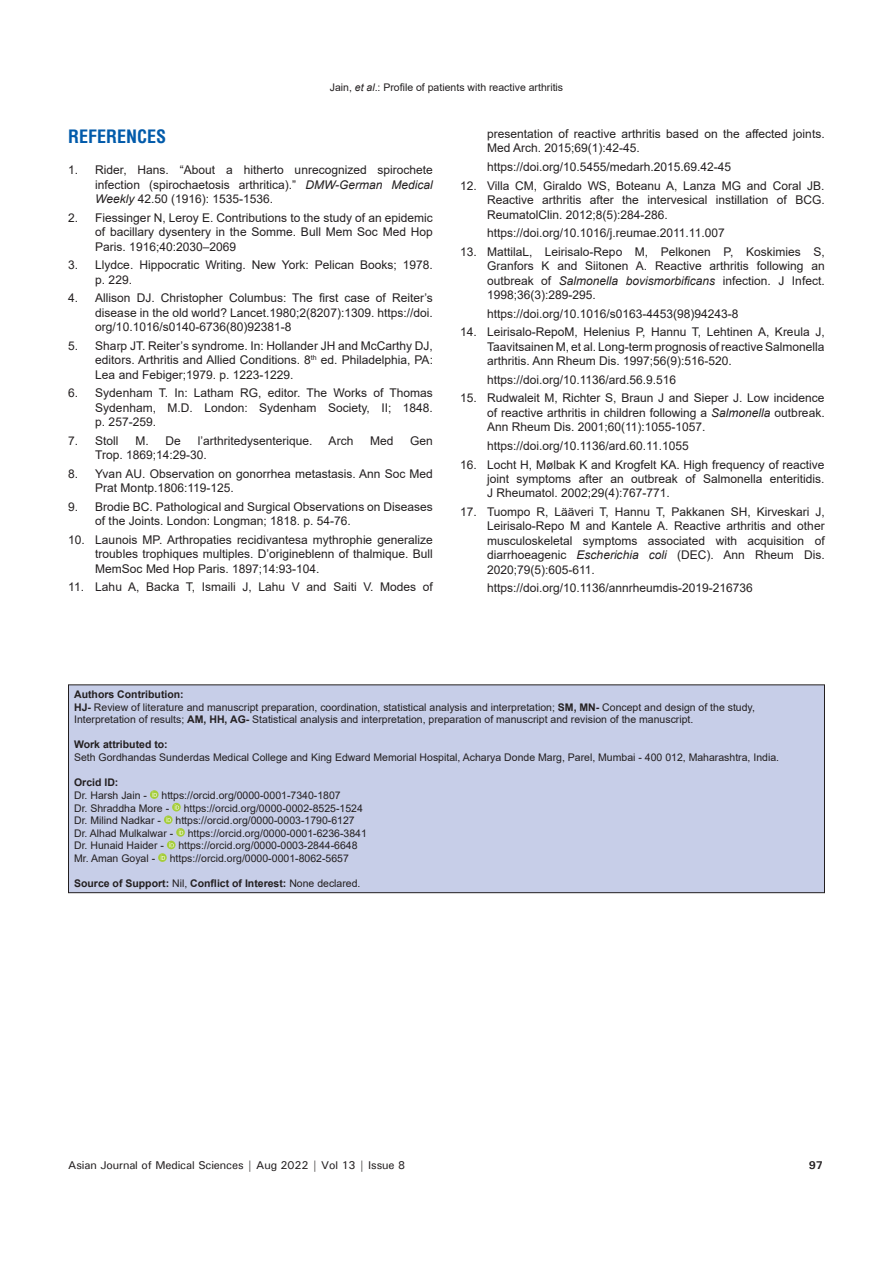
<style>
.page{position:relative;width:893px;height:1263px;background:#fff}
.page>*{position:absolute;margin:0;border:0;box-sizing:border-box;transform-origin:0 0}
.t1{font:700 condensed 18px "Helvetica";color:#015aaa}
.REF{font:12px/14.4px "Arial";color:#231f20;text-align:justify}
.t2{font:500 11.25px "Univers";letter-spacing:-.01em;color:#231f20}
.t3{font:700 11.25px "Univers";color:#231f20}
.SRC{font:10.5px/12.6px "Arial";color:#231f20}
.SRC-2{font:700 10.5px "Arial";color:#231f20}
.s1{font-style:italic}
.s2{font-weight:700}
.s3{font-weight:400}
</style>
<div class="page">
<div style="left:68px;top:685px;width:756px;height:208px;background:#c7cee8"></div>
<svg style="left:150px;top:790px;width:9px;height:9px"></svg>
<svg style="left:153px;top:792px;width:4px;height:5px"></svg>
<svg style="left:172px;top:803px;width:9px;height:8px"></svg>
<svg style="left:175px;top:804px;width:4px;height:5px"></svg>
<svg style="left:164px;top:815px;width:9px;height:9px"></svg>
<svg style="left:167px;top:817px;width:4px;height:5px"></svg>
<svg style="left:176px;top:828px;width:9px;height:9px"></svg>
<svg style="left:179px;top:829px;width:4px;height:6px"></svg>
<svg style="left:167px;top:841px;width:9px;height:8px"></svg>
<svg style="left:170px;top:842px;width:4px;height:5px"></svg>
<svg style="left:158px;top:853px;width:9px;height:9px"></svg>
<svg style="left:161px;top:855px;width:4px;height:5px"></svg>
<div style="left:68px;top:685px;width:757px;height:208px;border:1px solid #231f20"></div>
<p class="SRC" style="left:330px;top:81px;width:235px">Jain, <span class="s1">et al</span>.: Profile of patients with reactive arthritis</p>
<h1 class="t1" style="left:68px;top:124px;width:100px">REFERENCES</h1>
<p class="REF" style="left:95px;top:163px;width:339px;text-indent:-27px">1. Rider, Hans. “About a hitherto unrecognized spirochete infection (spirochaetosis arthritica).” <span class="s1">DMW-German Medical Weekly</span> 42.50 (1916): 1535-1536.</p>
<p class="REF" style="left:95px;top:210px;width:339px;text-indent:-27px">2. Fiessinger N, Leroy E. Contributions to the study of an epidemic of bacillary dysentery in the Somme. Bull Mem Soc Med Hop Paris. 1916;40:2030–2069</p>
<p class="REF" style="left:95px;top:258px;width:339px;text-indent:-27px">3. Llydce. Hippocratic Writing. New York: Pelican Books; 1978. p. 229.</p>
<p class="REF" style="left:95px;top:291px;width:339px;text-indent:-27px">4. Allison DJ. Christopher Columbus: The first case of Reiter’s disease in the old world? Lancet.1980;2(8207):1309. https://doi. org/10.1016/s0140-6736(80)92381-8</p>
<p class="REF" style="left:95px;top:338px;width:339px;text-indent:-27px">5. Sharp JT. Reiter’s syndrome. In: Hollander JH and McCarthy DJ, editors. Arthritis and Allied Conditions. 8<sup>th</sup> ed. Philadelphia, PA:<br>Lea and Febiger;1979. p. 1223-1229.</p>
<p class="REF" style="left:95px;top:386px;width:339px;text-indent:-27px">6. Sydenham T. In: Latham RG, editor. The Works of Thomas Sydenham, M.D. London: Sydenham Society, II; 1848. p. 257-259.</p>
<p class="REF" style="left:68px;top:433px;width:52px">7. Stoll</p>
<p class="REF" style="left:135px;top:433px;width:47px">M. De</p>
<p class="REF" style="left:198px;top:433px;width:116px">l’arthritedysenterique.</p>
<p class="REF" style="left:329px;top:433px;width:26px">Arch</p>
<p class="REF" style="left:370px;top:433px;width:25px">Med</p>
<p class="REF" style="left:410px;top:433px;width:24px">Gen</p>
<p class="REF" style="left:95px;top:448px;width:113px">Trop. 1869;14:29-30.</p>
<p class="REF" style="left:95px;top:466px;width:339px;text-indent:-27px">8. Yvan AU. Observation on gonorrhea metastasis. Ann Soc Med<br>Prat Montp.1806:119-125.</p>
<p class="REF" style="left:95px;top:499px;width:339px;text-indent:-27px">9. Brodie BC. Pathological and Surgical Observations on Diseases of the Joints. London: Longman; 1818. p. 54-76.</p>
<p class="REF" style="left:95px;top:532px;width:339px;text-indent:-27px">10. Launois MP. Arthropaties recidivantesa mythrophie generalize troubles trophiques multiples. D’origineblenn of thalmique. Bull MemSoc Med Hop Paris. 1897;14:93-104.</p>
<p class="REF" style="left:68px;top:580px;width:366px">11. Lahu A, Backa T, Ismaili J, Lahu V and Saiti V. Modes of</p>
<p class="REF" style="left:487px;top:127px;width:339px">presentation of reactive arthritis based on the affected joints.<br>Med Arch. 2015;69(1):42-45.</p>
<p class="REF" style="left:487px;top:160px;width:246px">https://doi.org/10.5455/medarh.2015.69.42-45</p>
<p class="REF" style="left:487px;top:178px;width:339px;text-indent:-27px">12. Villa CM, Giraldo WS, Boteanu A, Lanza MG and Coral JB.<br>Reactive arthritis after the intervesical instillation of BCG.<br>ReumatolClin. 2012;8(5):284-286.</p>
<p class="REF" style="left:487px;top:226px;width:239px">https://doi.org/10.1016/j.reumae.2011.11.007</p>
<p class="REF" style="left:487px;top:244px;width:339px;text-indent:-27px">13. MattilaL, Leirisalo-Repo M, Pelkonen P, Koskimies S, Granfors K and Siitonen A. Reactive arthritis following an outbreak of <span class="s1">Salmonella bovismorbificans</span> infection. J Infect.<br>1998;36(3):289-295.</p>
<p class="REF" style="left:487px;top:306px;width:253px">https://doi.org/10.1016/s0163-4453(98)94243-8</p>
<p class="REF" style="left:487px;top:325px;width:339px;text-indent:-27px">14. Leirisalo-RepoM, Helenius P, Hannu T, Lehtinen A, Kreula J, Taavitsainen M, et al. Long-term prognosis of reactive Salmonella arthritis. Ann Rheum Dis. 1997;56(9):516-520.</p>
<p class="REF" style="left:487px;top:372px;width:191px">https://doi.org/10.1136/ard.56.9.516</p>
<p class="REF" style="left:487px;top:391px;width:339px;text-indent:-27px">15. Rudwaleit M, Richter S, Braun J and Sieper J. Low incidence of reactive arthritis in children following a <span class="s1">Salmonella</span> outbreak.<br>Ann Rheum Dis. 2001;60(11):1055-1057.</p>
<p class="REF" style="left:487px;top:438px;width:203px">https://doi.org/10.1136/ard.60.11.1055</p>
<p class="REF" style="left:487px;top:457px;width:339px;text-indent:-27px">16. Locht H, Mølbak K and Krogfelt KA. High frequency of reactive joint symptoms after an outbreak of Salmonella enteritidis.<br>J Rheumatol. 2002;29(4):767-771.</p>
<p class="REF" style="left:487px;top:504px;width:339px;text-indent:-27px">17. Tuompo R, Lääveri T, Hannu T, Pakkanen SH, Kirveskari J, Leirisalo-Repo M and Kantele A. Reactive arthritis and other musculoskeletal symptoms associated with acquisition of diarrhoeagenic <span class="s1">Escherichia coli</span> (DEC). Ann Rheum Dis.<br>2020;79(5):605-611.</p>
<p class="REF" style="left:487px;top:581px;width:267px">https://doi.org/10.1136/annrheumdis-2019-216736</p>
<p class="SRC-2" style="left:74px;top:687px;width:111px">Authors Contribution:</p>
<p class="SRC" style="left:74px;top:701px;width:682px"><span class="s2">HJ-</span> Review of literature and manuscript preparation, coordination, statistical analysis and interpretation; <span class="s2">SM, MN-</span> Concept and design of the study,<br>Interpretation of results; <span class="s2">AM, HH, AG-</span> Statistical analysis and interpretation, preparation of manuscript and revision of the manuscript.</p>
<p class="SRC-2" style="left:74px;top:737px;width:95px">Work attributed to:</p>
<p class="SRC" style="left:74px;top:751px;width:707px">Seth Gordhandas Sunderdas Medical College and King Edward Memorial Hospital, Acharya Donde Marg, Parel, Mumbai - 400 012, Maharashtra, India.</p>
<p class="SRC-2" style="left:74px;top:775px;width:46px">Orcid ID:</p>
<p class="SRC" style="left:74px;top:789px;width:74px">Dr. Harsh Jain -</p>
<p class="SRC" style="left:161px;top:789px;width:181px">https://orcid.org/0000-0001-7340-1807</p>
<p class="SRC" style="left:74px;top:801px;width:97px">Dr. Shraddha More -</p>
<p class="SRC" style="left:184px;top:801px;width:181px">https://orcid.org/0000-0002-8525-1524</p>
<p class="SRC" style="left:74px;top:814px;width:88px">Dr. Milind Nadkar -</p>
<p class="SRC" style="left:175px;top:814px;width:181px">https://orcid.org/0000-0003-1790-6127</p>
<p class="SRC" style="left:74px;top:827px;width:101px">Dr. Alhad Mulkalwar -</p>
<p class="SRC" style="left:188px;top:827px;width:181px">https://orcid.org/0000-0001-6236-3841</p>
<p class="SRC" style="left:74px;top:839px;width:91px">Dr. Hunaid Haider -</p>
<p class="SRC" style="left:178px;top:839px;width:181px">https://orcid.org/0000-0003-2844-6648</p>
<p class="SRC" style="left:74px;top:852px;width:83px">Mr. Aman Goyal -</p>
<p class="SRC" style="left:170px;top:852px;width:181px">https://orcid.org/0000-0001-8062-5657</p>
<p class="SRC-2" style="left:74px;top:876px;width:288px">Source of Support: <span class="s3">Nil,</span> Conflict of Interest: <span class="s3">None declared.</span></p>
<p class="t2" style="left:68px;top:1157px;width:338px">Asian Journal of Medical Sciences | Aug 2022 | Vol 13 | Issue 8</p>
<p class="t3" style="left:809px;top:1157px;width:16px">97</p>
</div>
